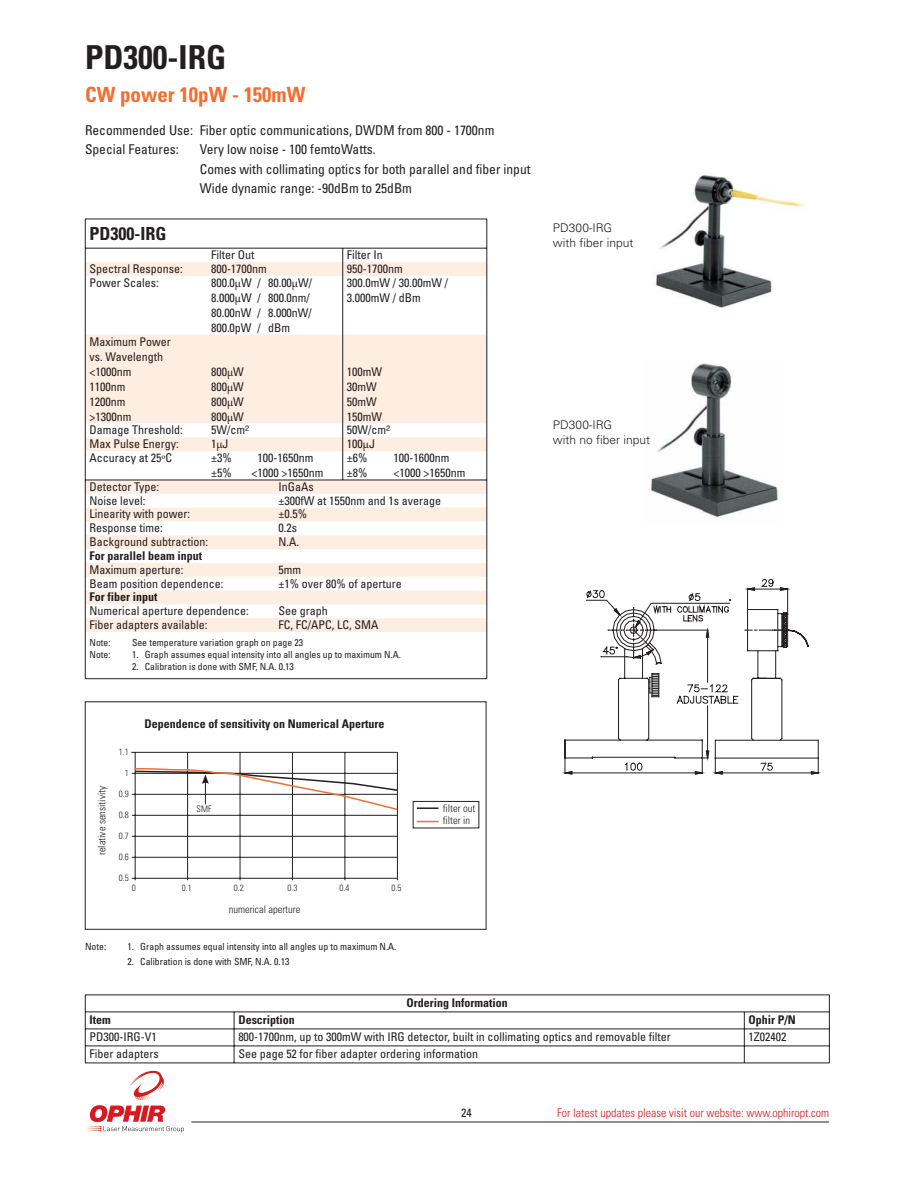
<style>
.page{position:relative;width:918px;height:1188px;background:#fff}
.page>*{position:absolute;margin:0;border:0;box-sizing:border-box;transform-origin:0 0}
.t1{font:700 condensed 33px "Univers";color:#231f20}
.t2{font:700 condensed 21px "Univers";color:#f36f31}
.t3{font:700 condensed 18px "Univers";color:#231f20}
.t4{font:condensed 13.5px/19.5px "Univers";color:#231f20}
.t5{font:condensed 12px/15px "Univers";color:#231f20}
.t6{font:700 condensed 12px "Univers";color:#231f20}
.t7{font:300 condensed 12px "Univers";color:#d71920}
.t8{font:300 12px/15px "Univers";color:#231f20}
.t9{font:300 condensed 10.5px/12px "Univers";color:#231f20}
.t10{font:condensed 9.75px "Univers";color:#231f20}
.t11{font:300 condensed 9px "Univers";color:#231f20}
.s1{font-family:"Minion Pro";font-stretch:normal}
.s2{font-family:"Helvetica Neue";font-stretch:normal}
</style>
<div class="page">
<hr style="left:191px;top:1122px;width:638px;height:1px;background:#231f20">
<svg style="left:86px;top:262px;width:401px;height:370px;fill:#feede1"></svg>
<hr style="left:85px;top:632px;width:1px;height:46px;background:#231f20">
<hr style="left:487px;top:632px;width:1px;height:46px;background:#231f20">
<hr style="left:85px;top:678px;width:402px;height:1px;background:#231f20">
<hr style="left:85px;top:219px;width:402px;height:1px;background:#231f20">
<hr style="left:85px;top:248px;width:402px;height:1px;background:#231f20">
<svg style="left:342px;top:249px;width:1px;height:27px"></svg>
<hr style="left:342px;top:276px;width:1px;height:59px;background:#231f20">
<hr style="left:342px;top:335px;width:1px;height:88px;background:#231f20">
<svg style="left:342px;top:423px;width:1px;height:57px"></svg>
<svg style="left:85px;top:220px;width:1px;height:56px"></svg>
<svg style="left:487px;top:219px;width:1px;height:57px"></svg>
<hr style="left:85px;top:276px;width:1px;height:59px;background:#231f20">
<hr style="left:487px;top:276px;width:1px;height:59px;background:#231f20">
<hr style="left:85px;top:335px;width:1px;height:88px;background:#231f20">
<hr style="left:487px;top:335px;width:1px;height:88px;background:#231f20">
<hr style="left:85px;top:480px;width:402px;height:1px;background:#231f20">
<svg style="left:85px;top:423px;width:1px;height:209px"></svg>
<svg style="left:487px;top:423px;width:1px;height:209px"></svg>
<hr style="left:85px;top:995px;width:149px;height:1px;background:#231f20">
<hr style="left:234px;top:995px;width:596px;height:1px;background:#231f20">
<hr style="left:85px;top:1012px;width:149px;height:1px;background:#231f20">
<hr style="left:234px;top:1012px;width:510px;height:1px;background:#231f20">
<hr style="left:744px;top:1012px;width:86px;height:1px;background:#231f20">
<hr style="left:85px;top:1029px;width:149px;height:1px;background:#231f20">
<hr style="left:234px;top:1029px;width:510px;height:1px;background:#231f20">
<hr style="left:744px;top:1029px;width:86px;height:1px;background:#231f20">
<hr style="left:85px;top:1046px;width:149px;height:1px;background:#231f20">
<svg style="left:85px;top:995px;width:99px;height:138px"></svg>
<hr style="left:234px;top:1046px;width:510px;height:1px;background:#231f20">
<svg style="left:234px;top:1012px;width:1px;height:51px"></svg>
<hr style="left:744px;top:1046px;width:86px;height:1px;background:#231f20">
<svg style="left:744px;top:1013px;width:1px;height:50px"></svg>
<svg style="left:829px;top:996px;width:1px;height:67px"></svg>
<hr style="left:85px;top:1063px;width:659px;height:1px;background:#231f20">
<hr style="left:744px;top:1063px;width:86px;height:1px;background:#231f20">
<svg style="left:85px;top:701px;width:402px;height:229px"></svg>
<hr style="left:397px;top:752px;width:1px;height:128px;background:#231f20">
<svg style="left:134px;top:767px;width:265px;height:44px"></svg>
<img style="left:650px;top:363px;width:128px;height:155px">
<img style="left:656px;top:175px;width:150px;height:133px">
<svg style="left:563px;top:578px;width:257px;height:196px"></svg>
<h1 class="t1" style="left:85px;top:45px;width:143px">PD300-IRG</h1>
<h2 class="t2" style="left:85px;top:87px;width:222px">CW power 10pW - 150mW</h2>
<p class="t4" style="left:85px;top:121px;width:411px">Recommended Use: Fiber optic communications, DWDM from 800 - 1700nm<br>Special Features:</p>
<p class="t4" style="left:200px;top:141px;width:332px">Very low noise - 100 femtoWatts.<br>Comes with collimating optics for both parallel and fiber input<br>Wide dynamic range: -90dBm to 25dBm</p>
<h3 class="t3" style="left:90px;top:227px;width:78px">PD300-IRG</h3>
<p class="t5" style="left:211px;top:248px;width:45px">Filter Out</p>
<p class="t5" style="left:347px;top:248px;width:37px">Filter In</p>
<p class="t5" style="left:90px;top:262px;width:95px">Spectral Response:</p>
<p class="t5" style="left:211px;top:262px;width:57px">800-1700nm</p>
<p class="t5" style="left:347px;top:262px;width:57px">950-1700nm</p>
<p class="t5" style="left:90px;top:276px;width:71px">Power Scales:</p>
<p class="t5" style="left:211px;top:276px;width:103px">800.0<span class="s1">μ</span>W / 80.00<span class="s1">μ</span>W/<br>8.000<span class="s1">μ</span>W / 800.0nm/<br>80.00nW / 8.000nW/<br>800.0pW / dBm</p>
<p class="t5" style="left:347px;top:276px;width:103px">300.0mW / 30.00mW /<br>3.000mW / dBm</p>
<p class="t5" style="left:90px;top:335px;width:83px">Maximum Power vs. Wavelength &lt;1000nm</p>
<p class="t5" style="left:211px;top:365px;width:34px">800<span class="s1">μ</span>W</p>
<p class="t5" style="left:347px;top:365px;width:37px">100mW<br>30mW<br>50mW<br>150mW</p>
<p class="t5" style="left:90px;top:380px;width:37px">1100nm</p>
<p class="t5" style="left:211px;top:380px;width:34px">800<span class="s1">μ</span>W</p>
<p class="t5" style="left:90px;top:395px;width:37px">1200nm</p>
<p class="t5" style="left:211px;top:395px;width:34px">800<span class="s1">μ</span>W</p>
<p class="t5" style="left:90px;top:410px;width:43px">&gt;1300nm</p>
<p class="t5" style="left:211px;top:410px;width:34px">800<span class="s1">μ</span>W</p>
<p class="t5" style="left:90px;top:424px;width:95px">Damage Threshold:</p>
<p class="t5" style="left:211px;top:424px;width:39px">5W/cm<span class="s2">²</span></p>
<p class="t5" style="left:347px;top:424px;width:45px">50W/cm<span class="s2">²</span></p>
<p class="t5" style="left:90px;top:437px;width:91px">Max Pulse Energy:</p>
<p class="t5" style="left:211px;top:437px;width:19px">1<span class="s1">μ</span>J</p>
<p class="t5" style="left:347px;top:437px;width:30px">100<span class="s1">μ</span>J</p>
<p class="t5" style="left:90px;top:451px;width:84px">Accuracy at 25<span class="s1">º</span>C</p>
<p class="t5" style="left:211px;top:451px;width:22px">±3%</p>
<p class="t5" style="left:258px;top:451px;width:57px">100-1650nm</p>
<p class="t5" style="left:211px;top:466px;width:22px">±5%</p>
<p class="t5" style="left:252px;top:466px;width:73px">&lt;1000 &gt;1650nm</p>
<p class="t5" style="left:347px;top:451px;width:22px">±6%</p>
<p class="t5" style="left:393px;top:451px;width:57px">100-1600nm</p>
<p class="t5" style="left:347px;top:466px;width:22px">±8%</p>
<p class="t5" style="left:393px;top:466px;width:73px">&lt;1000 &gt;1650nm</p>
<p class="t5" style="left:90px;top:480px;width:71px">Detector Type:</p>
<p class="t5" style="left:279px;top:480px;width:37px">InGaAs</p>
<p class="t5" style="left:90px;top:494px;width:57px">Noise level:</p>
<p class="t5" style="left:279px;top:494px;width:164px">±300fW at 1550nm and 1s average</p>
<p class="t5" style="left:90px;top:508px;width:102px">Linearity with power:</p>
<p class="t5" style="left:279px;top:508px;width:30px">±0.5%</p>
<p class="t5" style="left:90px;top:522px;width:75px">Response time:</p>
<p class="t5" style="left:279px;top:522px;width:20px">0.2s</p>
<p class="t5" style="left:90px;top:535px;width:120px">Background subtraction:</p>
<p class="t5" style="left:279px;top:535px;width:22px">N.A.</p>
<p class="t6" style="left:90px;top:551px;width:114px">For parallel beam input</p>
<p class="t5" style="left:90px;top:563px;width:95px">Maximum aperture:</p>
<p class="t5" style="left:279px;top:563px;width:24px">5mm</p>
<p class="t5" style="left:90px;top:577px;width:135px">Beam position dependence:</p>
<p class="t5" style="left:279px;top:577px;width:125px">±1% over 80% of aperture</p>
<p class="t6" style="left:90px;top:593px;width:69px">For fiber input</p>
<p class="t5" style="left:90px;top:605px;width:161px">Numerical aperture dependence:</p>
<p class="t5" style="left:279px;top:605px;width:51px">See graph</p>
<p class="t5" style="left:90px;top:618px;width:119px">Fiber adapters available:</p>
<p class="t5" style="left:279px;top:618px;width:101px">FC, FC/APC, LC, SMA</p>
<p class="t10" style="left:90px;top:639px;width:23px">Note:</p>
<p class="t10" style="left:132px;top:639px;width:173px">See temperature variation graph on page 23</p>
<p class="t10" style="left:90px;top:651px;width:23px">Note:</p>
<p class="t10" style="left:132px;top:651px;width:270px">1. Graph assumes equal intensity into all angles up to maximum N.A.</p>
<p class="t10" style="left:132px;top:663px;width:163px">2. Calibration is done with SMF, N.A. 0.13</p>
<p class="t9" style="left:97px;top:855px;width:71px;rotate:-90deg">relative sensitivity</p>
<p class="t11" style="left:119px;top:748px;width:11px">1.1</p>
<p class="t11" style="left:125px;top:769px;width:5px">1</p>
<p class="t11" style="left:119px;top:790px;width:11px">0.9</p>
<p class="t11" style="left:119px;top:811px;width:11px">0.8</p>
<p class="t11" style="left:119px;top:832px;width:11px">0.7</p>
<p class="t11" style="left:119px;top:853px;width:11px">0.6</p>
<p class="t11" style="left:119px;top:874px;width:11px">0.5</p>
<p class="t6" style="left:145px;top:720px;width:241px">Dependence of sensitivity on Numerical Aperture</p>
<p class="t11" style="left:197px;top:806px;width:17px">SMF</p>
<p class="t11" style="left:132px;top:884px;width:5px">0</p>
<p class="t11" style="left:182px;top:884px;width:11px">0.1</p>
<p class="t11" style="left:234px;top:884px;width:11px">0.2</p>
<p class="t11" style="left:288px;top:884px;width:11px">0.3</p>
<p class="t11" style="left:340px;top:884px;width:11px">0.4</p>
<p class="t11" style="left:392px;top:884px;width:11px">0.5</p>
<p class="t9" style="left:229px;top:904px;width:73px">numerical aperture</p>
<p class="t10" style="left:85px;top:943px;width:23px">Note:</p>
<p class="t10" style="left:128px;top:943px;width:270px">1. Graph assumes equal intensity into all angles up to maximum N.A.</p>
<p class="t10" style="left:128px;top:958px;width:163px">2. Calibration is done with SMF, N.A. 0.13</p>
<p class="t9" style="left:443px;top:804px;width:34px">filter out filter in</p>
<p class="t6" style="left:407px;top:999px;width:103px">Ordering Information</p>
<p class="t8" style="left:553px;top:221px;width:82px">PD300-IRG with fiber input</p>
<p class="t8" style="left:553px;top:418px;width:99px">PD300-IRG<br>with no fiber input</p>
<p class="t6" style="left:90px;top:1016px;width:23px">Item</p>
<p class="t6" style="left:238px;top:1016px;width:58px">Description</p>
<p class="t6" style="left:749px;top:1016px;width:49px">Ophir P/N</p>
<p class="t5" style="left:90px;top:1031px;width:69px">PD300-IRG-V1</p>
<p class="t5" style="left:238px;top:1031px;width:434px">800-1700nm, up to 300mW with IRG detector, built in collimating optics and removable filter</p>
<p class="t5" style="left:749px;top:1031px;width:39px">1Z02402</p>
<p class="t5" style="left:90px;top:1048px;width:71px">Fiber adapters</p>
<p class="t5" style="left:238px;top:1048px;width:241px">See page 52 for fiber adapter ordering information</p>
<p class="t5" style="left:461px;top:1106px;width:12px">24</p>
<p class="t7" style="left:557px;top:1108px;width:273px">For latest updates please visit our website: www.ophiropt.com</p>
</div>
